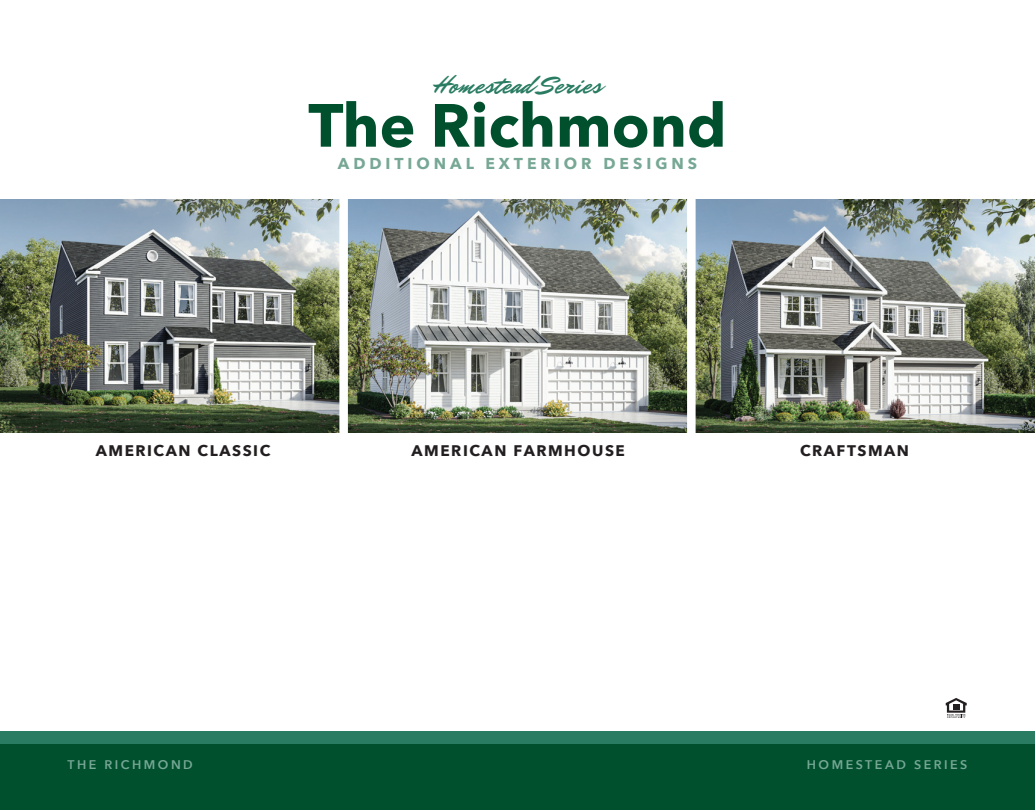
<style>
.page{position:relative;width:1035px;height:810px;background:#fff}
.page>*{position:absolute;margin:0;border:0;box-sizing:border-box;transform-origin:0 0}
.t1{font:700 60.25px "Avenir Next";color:#00502e}
.t2{font:25.88px "Mr Dafoe";color:#297c62}
.t3{font:700 15.75px "Avenir Next";letter-spacing:.25em;color:#77a795}
.t4{font:700 15.38px "Avenir Next";letter-spacing:.1em;color:#231f20}
.t5{font:600 12.5px "Avenir Next";letter-spacing:.2em;color:#77a795}
</style>
<div class="page">
<svg style="left:946px;top:698px;width:21px;height:20px"></svg>
<div style="left:0;top:731px;width:1035px;height:79px;background:#297c62"></div>
<div style="left:0;top:744px;width:1035px;height:66px;background:#00502e"></div>
<img style="left:0;top:199px;width:339px;height:233px">
<img style="left:348px;top:199px;width:339px;height:233px">
<img style="left:696px;top:199px;width:339px;height:233px">
<h2 class="t2" style="left:434px;top:68px;width:169px">Homestead Series</h2>
<h1 class="t1" style="left:308px;top:73px;width:420px">The Richmond</h1>
<p class="t3" style="left:338px;top:150px;width:361px">ADDITIONAL EXTERIOR DESIGNS</p>
<p class="t4" style="left:96px;top:438px;width:176px">AMERICAN CLASSIC</p>
<p class="t4" style="left:412px;top:438px;width:215px">AMERICAN FARMHOUSE</p>
<p class="t4" style="left:800px;top:438px;width:111px">CRAFTSMAN</p>
<p class="t5" style="left:68px;top:754px;width:127px">THE RICHMOND</p>
<p class="t5" style="left:807px;top:754px;width:162px">HOMESTEAD SERIES</p>
</div>
